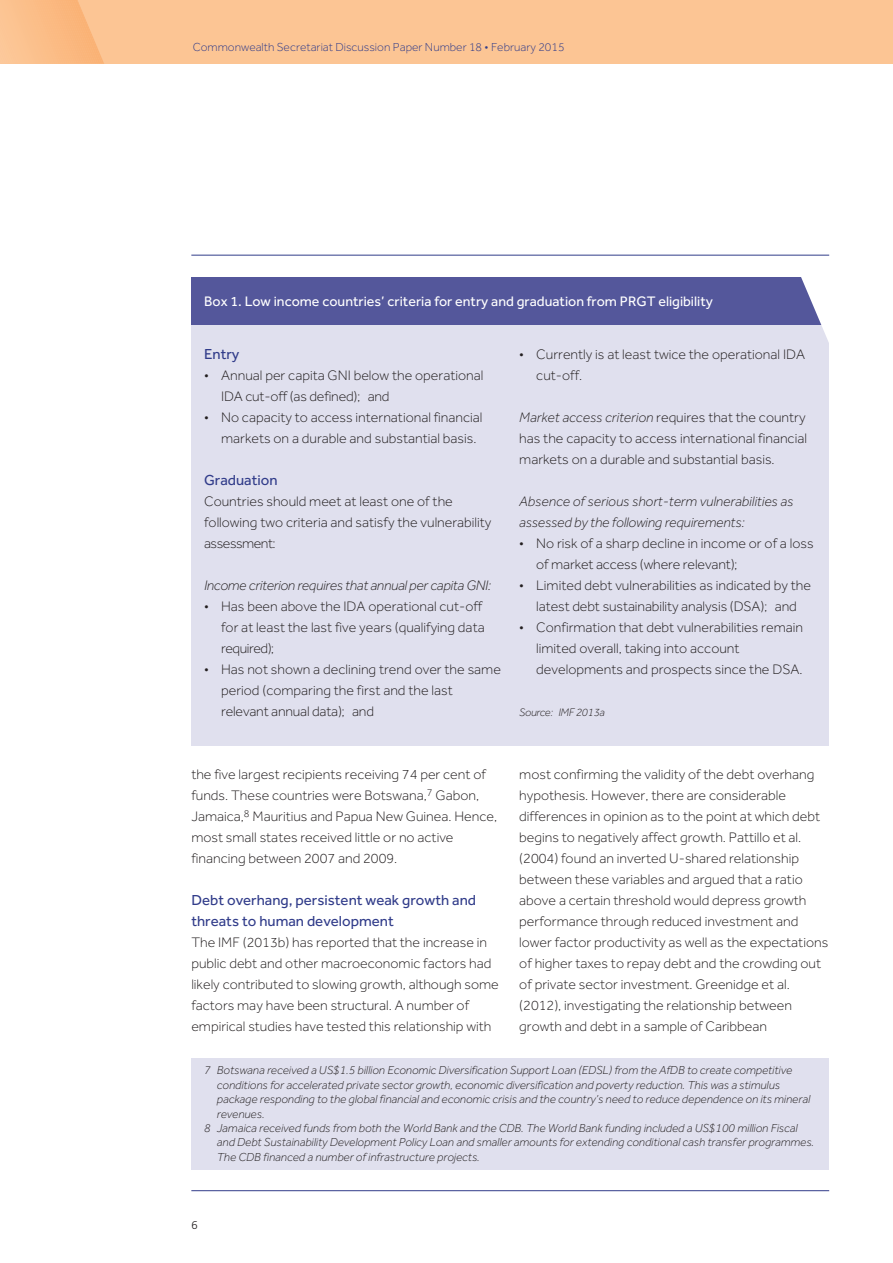
<style>
.page{position:relative;width:893px;height:1263px;background:#fff}
.page>*{position:absolute;margin:0;border:0;box-sizing:border-box;transform-origin:0 0}
.t1{font:15px/21px "Effra";color:#313c8a}
.t2{font:300 14.25px/21px "Effra";color:#231f20}
.t3{font:italic 300 14.25px/21px "Effra";letter-spacing:-.01em;color:#231f20}
.t4{font:14.25px "Effra";color:#fff}
.t5{font:italic 300 12px "Effra";color:#231f20}
.t6{font:300 12px "Effra";color:#313c8a}
.t7{font:italic 300 11.25px "Effra";letter-spacing:-.02em;color:#231f20}
.t8{font:300 11.25px "Frutiger";color:#231f20}
.s1{font-style:italic}
</style>
<div class="page">
<div style="left:0;top:0;width:893px;height:64px;background:#fcc594"></div>
<hr style="left:191px;top:1190px;width:638px;height:1px;background:#313c8a">
<hr style="left:191px;top:255px;width:638px;height:1px;background:#313c8a">
<svg style="left:23px;top:0;width:81px;height:64px"></svg>
<div style="left:191px;top:1058px;width:638px;height:111px;background:#e0e0ee"></div>
<div style="left:191px;top:277px;width:638px;height:469px;background:#e0e0ee"></div>
<div style="left:191px;top:277px;width:638px;height:48px;background:#54579b"></div>
<svg style="left:801px;top:277px;width:28px;height:65px"></svg>
<p class="t6" style="left:193px;top:40px;width:373px">Commonwealth Secretariat Discussion Paper Number 18 • February 2015</p>
<p class="t4" style="left:204px;top:293px;width:510px">Box 1. Low income countries’ criteria for entry and graduation from PRGT eligibility</p>
<p class="t1" style="left:204px;top:343px;width:37px">Entry</p>
<p class="t2" style="left:221px;top:364px;width:264px;text-indent:-17px">• Annual per capita GNI below the operational<br>IDA cut-off (as defined); and</p>
<p class="t2" style="left:221px;top:406px;width:263px;text-indent:-17px">• No capacity to access international financial markets on a durable and substantial basis.</p>
<p class="t1" style="left:204px;top:469px;width:75px">Graduation</p>
<p class="t2" style="left:204px;top:490px;width:289px">Countries should meet at least one of the following two criteria and satisfy the vulnerability assessment:</p>
<p class="t3" style="left:204px;top:574px;width:293px">Income criterion requires that annual per capita GNI:</p>
<p class="t2" style="left:221px;top:595px;width:265px;text-indent:-17px">• Has been above the IDA operational cut-off for at least the last five years (qualifying data required);</p>
<p class="t2" style="left:221px;top:658px;width:281px;text-indent:-17px">• Has not shown a declining trend over the same period (comparing the first and the last relevant annual data); and</p>
<p class="t2" style="left:536px;top:343px;width:270px;text-indent:-17px">• Currently is at least twice the operational IDA cut-off.</p>
<p class="t2" style="left:519px;top:406px;width:289px;text-align:justify"><span class="s1">Market access criterion</span> requires that the country has the capacity to access international financial markets on a durable and substantial basis.</p>
<p class="t3" style="left:519px;top:490px;width:276px">Absence of serious short-term vulnerabilities as assessed by the following requirements:</p>
<p class="t2" style="left:536px;top:532px;width:279px;text-indent:-17px">• No risk of a sharp decline in income or of a loss of market access (where relevant);</p>
<p class="t2" style="left:519px;top:574px;width:293px;text-align:center">• Limited debt vulnerabilities as indicated by the latest debt sustainability analysis (DSA); and</p>
<p class="t2" style="left:536px;top:616px;width:268px;text-indent:-17px">• Confirmation that debt vulnerabilities remain limited overall, taking into account developments and prospects since the DSA.</p>
<p class="t7" style="left:519px;top:705px;width:87px">Source: IMF 2013a</p>
<p class="t2" style="left:191px;top:763px;width:307px">the five largest recipients receiving 74 per cent of funds. These countries were Botswana,<sup>7</sup> Gabon, Jamaica,<sup>8</sup> Mauritius and Papua New Guinea. Hence, most small states received little or no active financing between 2007 and 2009.</p>
<p class="t1" style="left:191px;top:889px;width:286px">Debt overhang, persistent weak growth and threats to human development</p>
<p class="t2" style="left:191px;top:931px;width:309px">The IMF (2013b) has reported that the increase in public debt and other macroeconomic factors had likely contributed to slowing growth, although some factors may have been structural. A number of empirical studies have tested this relationship with</p>
<p class="t2" style="left:519px;top:763px;width:310px">most confirming the validity of the debt overhang hypothesis. However, there are considerable differences in opinion as to the point at which debt begins to negatively affect growth. Pattillo et al. (2004) found an inverted U-shared relationship between these variables and argued that a ratio above a certain threshold would depress growth performance through reduced investment and lower factor productivity as well as the expectations of higher taxes to repay debt and the crowding out of private sector investment. Greenidge et al. (2012), investigating the relationship between growth and debt in a sample of Caribbean</p>
<p class="t5" style="left:204px;top:1063px;width:590px">7 Botswana received a US$1.5 billion Economic Diversification Support Loan (EDSL) from the AfDB to create competitive</p>
<p class="t5" style="left:217px;top:1078px;width:565px">conditions for accelerated private sector growth, economic diversification and poverty reduction. This was a stimulus</p>
<p class="t5" style="left:217px;top:1092px;width:595px">package responding to the global financial and economic crisis and the country’s need to reduce dependence on its mineral</p>
<p class="t5" style="left:217px;top:1107px;width:49px">revenues.</p>
<p class="t5" style="left:204px;top:1121px;width:595px">8 Jamaica received funds from both the World Bank and the CDB. The World Bank funding included a US$100 million Fiscal</p>
<p class="t5" style="left:217px;top:1135px;width:599px">and Debt Sustainability Development Policy Loan and smaller amounts for extending conditional cash transfer programmes.</p>
<p class="t5" style="left:217px;top:1150px;width:264px">The CDB financed a number of infrastructure projects.</p>
<p class="t8" style="left:191px;top:1220px;width:8px">6</p>
</div>
